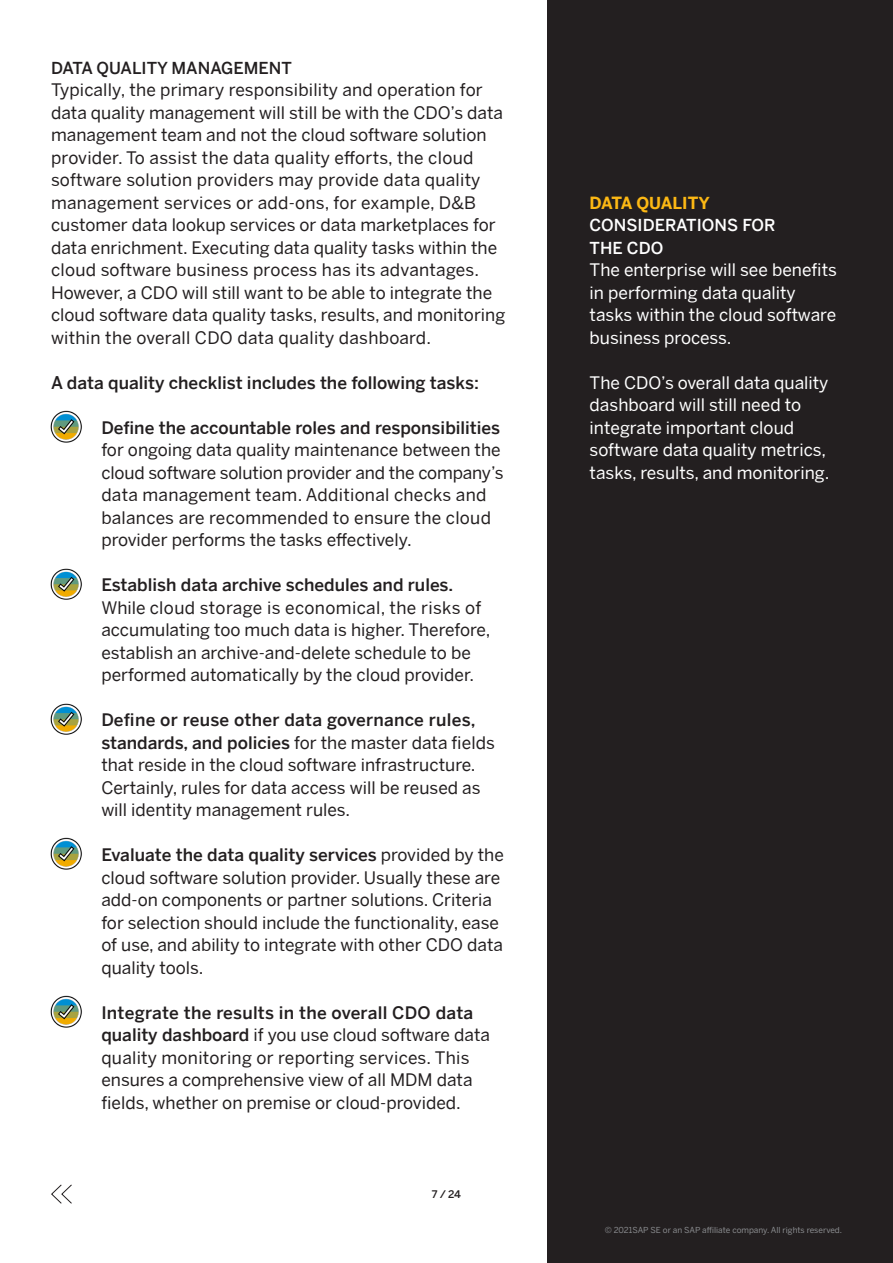
<style>
.page{position:relative;width:893px;height:1263px;background:#fff}
.page>*{position:absolute;margin:0;border:0;box-sizing:border-box;transform-origin:0 0}
.GB____10_Body_copy{font:17.25px/22.5px "Benton Sans";color:#231f20}
.GB____10_Body_copy-2{font:17.25px/22.5px "Benton Sans";color:#fff}
.GB____10_Body_copy-3{font:500 17.25px "Benton Sans";color:#231f20}
.GB____10_Body_copy-4{font:17.25px "Benton Sans";letter-spacing:.02em;color:#231f20}
.GB____04_Headline_1{font:500 16.5px "Benton Sans";color:#fff}
.GB____04_Headline_1-2{font:500 16.5px "Benton Sans";color:#231f20}
.GB____04_Headline_1-3{font:700 16.5px "Benton Sans";letter-spacing:-.005em;color:#fcb814}
.t1{font:500 10.5px "Benton Sans";color:#231f20}
.t2{font:8.25px "Benton Sans";color:#8a8c8f}
.s1{font-weight:500}
</style>
<div class="page">
<div style="left:547px;top:0;width:346px;height:1263px;background:#231f20"></div>
<img style="left:50px;top:410px;width:32px;height:33px">
<img style="left:50px;top:568px;width:32px;height:32px">
<img style="left:50px;top:837px;width:32px;height:33px">
<img style="left:50px;top:703px;width:32px;height:32px">
<img style="left:50px;top:995px;width:32px;height:33px">
<svg style="left:51px;top:1184px;width:21px;height:20px"></svg>
<p class="GB____04_Headline_1-2" style="left:51px;top:56px;width:242px">DATA QUALITY MANAGEMENT</p>
<p class="GB____10_Body_copy" style="left:51px;top:78px;width:453px">Typically, the primary responsibility and operation for data quality management will still be with the CDO’s data management team and not the cloud software solution provider. To assist the data quality efforts, the cloud</p>
<p class="GB____10_Body_copy" style="left:51px;top:168px;width:431px">software solution providers may provide data quality management services or add-ons, for example, D&amp;B</p>
<p class="GB____10_Body_copy" style="left:51px;top:213px;width:456px">customer data lookup services or data marketplaces for data enrichment. Executing data quality tasks within the cloud software business process has its advantages.<br>However, a CDO will still want to be able to integrate the cloud software data quality tasks, results, and monitoring within the overall CDO data quality dashboard.</p>
<p class="GB____10_Body_copy-3" style="left:51px;top:370px;width:429px">A data quality checklist includes the following tasks:</p>
<p class="GB____10_Body_copy" style="left:101px;top:415px;width:404px"><span class="s1">Define the accountable roles and responsibilities </span>for ongoing data quality maintenance between the cloud software solution provider and the company’s data management team. Additional checks and balances are recommended to ensure the cloud provider performs the tasks effectively.</p>
<p class="GB____10_Body_copy-3" style="left:101px;top:572px;width:353px">Establish data archive schedules and rules.</p>
<p class="GB____10_Body_copy-4" style="left:101px;top:595px;width:382px">While cloud storage is economical, the risks of</p>
<p class="GB____10_Body_copy" style="left:101px;top:618px;width:391px">accumulating too much data is higher. Therefore, establish an archive-and-delete schedule to be performed automatically by the cloud provider.</p>
<p class="GB____10_Body_copy" style="left:101px;top:708px;width:395px"><span class="s1">Define or reuse other data governance rules, standards, and policies</span> for the master data fields that reside in the cloud software infrastructure.<br>Certainly, rules for data access will be reused as will identity management rules.</p>
<p class="GB____10_Body_copy" style="left:101px;top:843px;width:404px"><span class="s1">Evaluate the data quality services</span> provided by the cloud software solution provider. Usually these are add-on components or partner solutions. Criteria for selection should include the functionality, ease of use, and ability to integrate with other CDO data quality tools.</p>
<p class="GB____10_Body_copy" style="left:101px;top:1000px;width:390px"><span class="s1">Integrate the results in the overall CDO data quality dashboard</span> if you use cloud software data quality monitoring or reporting services. This</p>
<p class="GB____10_Body_copy" style="left:101px;top:1068px;width:373px">ensures a comprehensive view of all MDM data fields, whether on premise or cloud-provided.</p>
<p class="t1" style="left:432px;top:1187px;width:31px">7 / 24</p>
<p class="GB____04_Headline_1-3" style="left:590px;top:190px;width:122px">DATA QUALITY</p>
<p class="GB____04_Headline_1" style="left:590px;top:213px;width:187px">CONSIDERATIONS FOR</p>
<p class="GB____04_Headline_1" style="left:590px;top:236px;width:75px">THE CDO</p>
<p class="GB____10_Body_copy-2" style="left:590px;top:258px;width:249px">The enterprise will see benefits in performing data quality tasks within the cloud software</p>
<p class="GB____10_Body_copy-2" style="left:590px;top:325px;width:143px">business process.</p>
<p class="GB____10_Body_copy-2" style="left:590px;top:370px;width:240px">The CDO’s overall data quality dashboard will still need to</p>
<p class="GB____10_Body_copy-2" style="left:590px;top:415px;width:206px">integrate important cloud</p>
<p class="GB____10_Body_copy-2" style="left:590px;top:438px;width:241px">software data quality metrics, tasks, results, and monitoring.</p>
<p class="t2" style="left:605px;top:1224px;width:239px">© 2021SAP SE or an SAP affiliate company. All rights reserved.</p>
</div>
